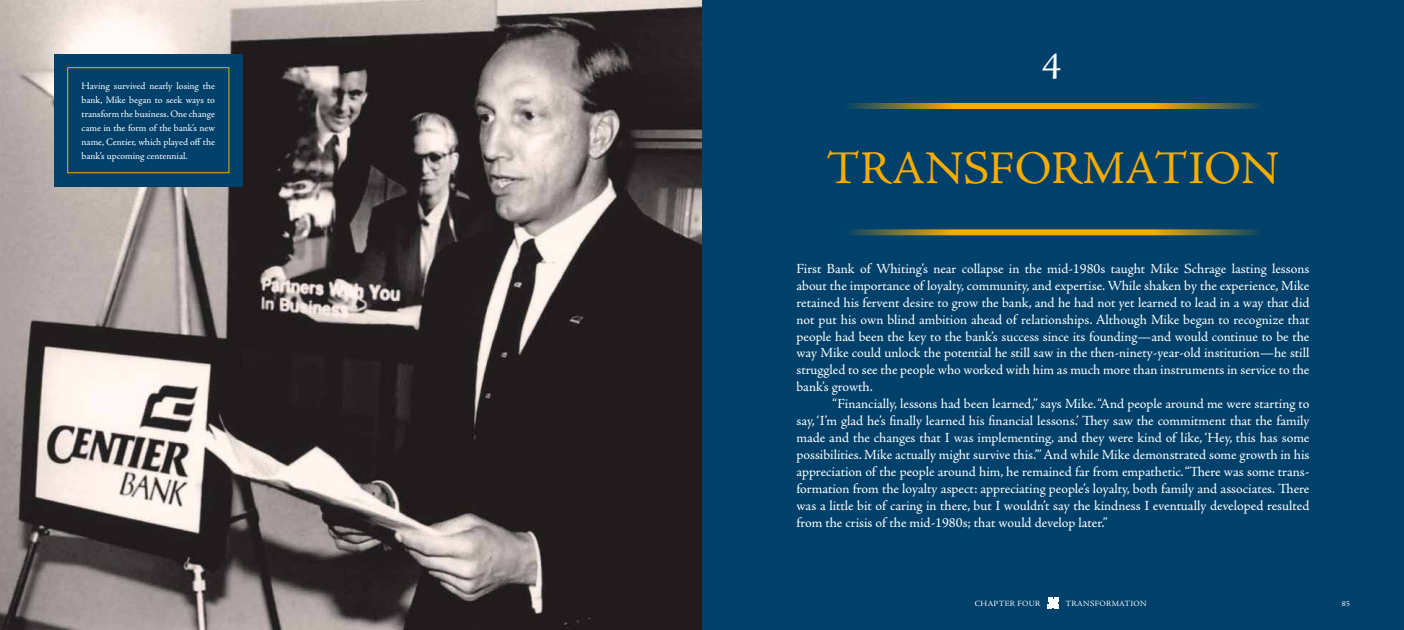
<style>
.page{position:relative;width:1404px;height:630px;background:#fff}
.page>*{position:absolute;margin:0;border:0;box-sizing:border-box;transform-origin:0 0}
.t1{font:47px "Adobe Jenson Pro";color:#f9ac00}
.t2{font:38.7px "Adobe Jenson Pro";color:#fff}
.t3{font:14px/17px "Adobe Jenson Pro";letter-spacing:-.005em;color:#fff;text-align:justify}
.t4{font:10px/14px "Adobe Jenson Pro";letter-spacing:-.005em;color:#fff;text-align:justify}
.t5{font:8px "Adobe Jenson Pro";letter-spacing:.04em;color:#fff}
</style>
<div class="page">
<img style="left:0;top:0;width:702px;height:630px">
<div style="left:54px;top:54px;width:189px;height:132px;background:#00416b"></div>
<div style="left:702px;top:0;width:702px;height:630px;background:#00416b"></div>
<div style="left:67px;top:67px;width:162px;height:106px;border:1px solid #f9ac00"></div>
<svg style="left:1048px;top:598px;width:10px;height:10px"></svg>
<svg style="left:849px;top:103px;width:410px;height:6px;background:#bb911a"></svg>
<svg style="left:849px;top:229px;width:410px;height:6px;background:#b08c1e"></svg>
<p class="t4" style="left:82px;top:79px;width:135px">Having survived nearly losing the bank, Mike began to seek ways to transform the business. One change came in the form of the bank’s new name, Centier, which played of the bank’s upcoming centennial.</p>
<p class="t2" style="left:1042px;top:44px;width:20px">4</p>
<p class="t1" style="left:827px;top:142px;width:454px">TRANSFORMATION</p>
<p class="t3" style="left:796px;top:260px;width:515px">First Bank of Whiting’s near collapse in the mid-1980s taught Mike Schrage lasting lessons about the importance of loyalty, community, and expertise. While shaken by the experience, Mike retained his fervent desire to grow the bank, and he had not yet learned to lead in a way that did not put his own blind ambition ahead of relationships. Although Mike began to recognize that people had been the key to the bank’s success since its founding—and would continue to be the way Mike could unlock the potential he still saw in the then-ninety-year-old institution—he still struggled to see the people who worked with him as much more than instruments in service to the bank’s growth.</p>
<p class="t3" style="left:796px;top:396px;width:515px;text-indent:36px">“Financially, lessons had been learned,” says Mike.“And people around me were starting to say, ‘I’m glad he’s fnally learned his fnancial lessons.’ Tey saw the commitment that the family made and the changes that I was implementing, and they were kind of like, ‘Hey, this has some possibilities. Mike actually might survive this.’” And while Mike demonstrated some growth in his appreciation of the people around him, he remained far from empathetic.“Tere was some trans&shy;formation from the loyalty aspect: appreciating people’s loyalty, both family and associates. Tere was a little bit of caring in there, but I wouldn’t say the kindness I eventually developed resulted from the crisis of the mid-1980s; that would develop later.”</p>
<p class="t5" style="left:975px;top:599px;width:67px">CHAPTER FOUR</p>
<p class="t5" style="left:1066px;top:599px;width:83px">TRANSFORMATION</p>
<p class="t5" style="left:1342px;top:599px;width:10px">85</p>
</div>
